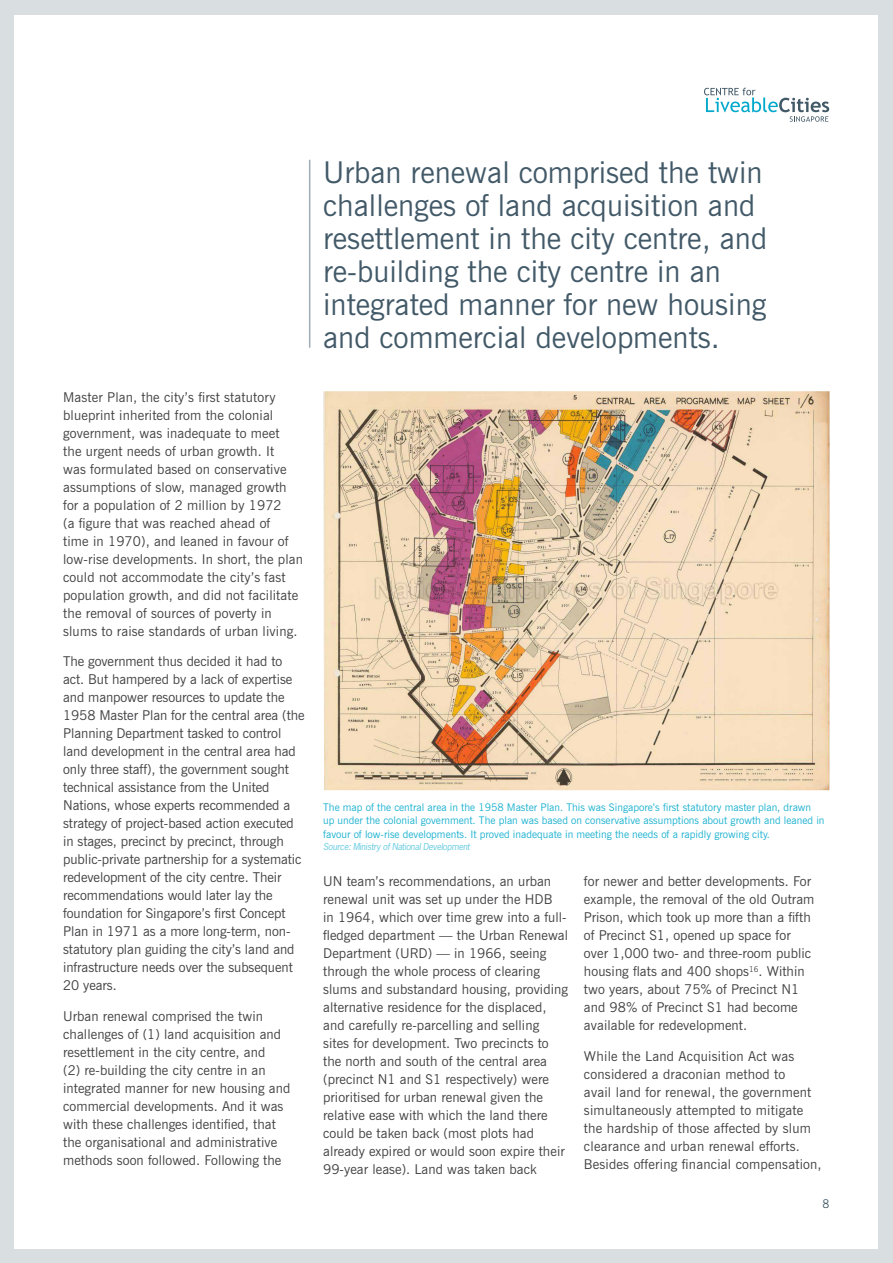
<style>
.page{position:relative;width:893px;height:1263px;background:#d9dee1}
.page>*{position:absolute;margin:0;border:0;box-sizing:border-box;transform-origin:0 0}
.t1{font:30px/33px "News Gothic BT";color:#425968}
.t2{font:13.5px/18px "News Gothic BT";letter-spacing:.005em;color:#414042}
.t3{font:12px "News Gothic BT";color:#425968;scale:.95 1}
.t4{font:10.5px/13.5px "News Gothic BT";color:#1ab1d0}
.t5{font:italic 9px "News Gothic";letter-spacing:-.025em;color:#66cbe0}
</style>
<div class="page">
<div style="left:15px;top:15px;width:863px;height:1233px;background:#fff"></div>
<svg style="left:704px;top:88px;width:125px;height:34px"></svg>
<hr style="left:309px;top:160px;width:1px;height:188px;background:#a0acb4">
<img style="left:323px;top:391px;width:507px;height:399px">
<p class="t2" style="left:63px;top:388px;width:241px">Master Plan, the city’s first statutory blueprint inherited from the colonial government, was inadequate to meet<br>the urgent needs of urban growth. It<br>was formulated based on conservative assumptions of slow, managed growth for a population of 2 million by 1972<br>(a figure that was reached ahead of<br>time in 1970), and leaned in favour of low-rise developments. In short, the plan could not accommodate the city’s fast population growth, and did not facilitate the removal of sources of poverty in slums to raise standards of urban living.</p>
<p class="t2" style="left:63px;top:652px;width:243px">The government thus decided it had to act. But hampered by a lack of expertise and manpower resources to update the 1958 Master Plan for the central area (the Planning Department tasked to control land development in the central area had only three staff), the government sought technical assistance from the United Nations, whose experts recommended a strategy of project-based action executed in stages, precinct by precinct, through public-private partnership for a systematic redevelopment of the city centre. Their recommendations would later lay the foundation for Singapore’s first Concept Plan in 1971 as a more long-term, non&shy;statutory plan guiding the city’s land and infrastructure needs over the subsequent 20 years.</p>
<p class="t2" style="left:63px;top:1007px;width:229px">Urban renewal comprised the twin challenges of (1) land acquisition and resettlement in the city centre, and<br>(2) re-building the city centre in an integrated manner for new housing and commercial developments. And it was with these challenges identified, that the organisational and administrative methods soon followed. Following the</p>
<h1 class="t1" style="left:323px;top:155px;width:445px">Urban renewal comprised the twin challenges of land acquisition and resettlement in the city centre, and re-building the city centre in an integrated manner for new housing and commercial developments.</h1>
<p class="t4" style="left:323px;top:800px;width:503px">The map of the central area in the 1958 Master Plan. This was Singapore’s first statutory master plan, drawn up under the colonial government. The plan was based on conservative assumptions about growth and leaned in favour of low-rise developments. It proved inadequate in meeting the needs of a rapidly growing city.</p>
<p class="t5" style="left:323px;top:841px;width:148px">Source: Ministry of National Development</p>
<p class="t2" style="left:323px;top:872px;width:246px">UN team’s recommendations, an urban renewal unit was set up under the HDB<br>in 1964, which over time grew into a full&shy;fledged department — the Urban Renewal Department (URD) — in 1966, seeing through the whole process of clearing slums and substandard housing, providing alternative residence for the displaced, and carefully re-parcelling and selling sites for development. Two precincts to the north and south of the central area (precinct N1 and S1 respectively) were prioritised for urban renewal given the relative ease with which the land there could be taken back (most plots had already expired or would soon expire their 99-year lease). Land was taken back</p>
<p class="t2" style="left:584px;top:872px;width:232px">for newer and better developments. For example, the removal of the old Outram Prison, which took up more than a fifth of Precinct S1, opened up space for over 1,000 two- and three-room public housing flats and 400 shops<sup>16</sup>. Within two years, about 75% of Precinct N1 and 98% of Precinct S1 had become available for redevelopment.</p>
<p class="t2" style="left:584px;top:1047px;width:239px">While the Land Acquisition Act was considered a draconian method to<br>avail land for renewal, the government simultaneously attempted to mitigate the hardship of those affected by slum clearance and urban renewal efforts.<br>Besides offering financial compensation,</p>
<p class="t3" style="left:822px;top:1196px;width:9px">8</p>
</div>
